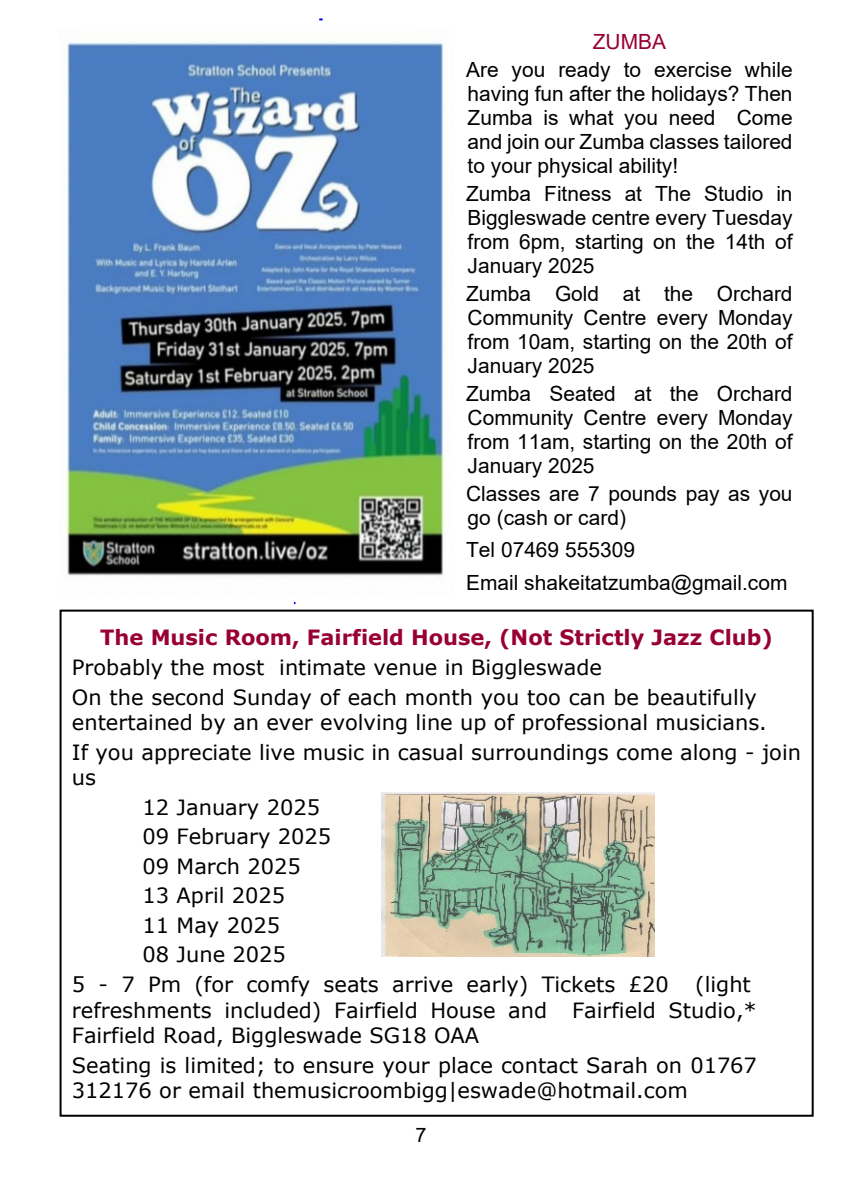
<style>
.page{position:relative;width:842px;height:1191px;background:#fff}
.page>*{position:absolute;margin:0;border:0;box-sizing:border-box;transform-origin:0 0}
.t1{font:21px/25.6px "Verdana";color:#000}
.t2{font:21px/24px "Arial";color:#000;text-align:justify}
.t3{font:700 21px "Verdana";color:#990032}
.t4{font:21px "Arial";color:#990032}
.t5{font:20px "Arial";color:#000}
</style>
<div class="page">
<img style="left:382px;top:792px;width:272px;height:164px">
<img style="left:60px;top:42px;width:384px;height:534px">
<p class="t4" style="left:593px;top:34px;width:75px">ZUMBA</p>
<p class="t2" style="left:466px;top:60px;width:328px">Are you ready to exercise while having fun after the holidays? Then Zumba is what you need Come and join our Zumba classes tailored to your physical ability!</p>
<p class="t2" style="left:466px;top:184px;width:328px">Zumba Fitness at The Studio in Biggleswade centre every Tuesday from 6pm, starting on the 14th of January 2025</p>
<p class="t2" style="left:466px;top:284px;width:328px">Zumba Gold at the Orchard Community Centre every Monday from 10am, starting on the 20th of January 2025</p>
<p class="t2" style="left:466px;top:384px;width:328px">Zumba Seated at the Orchard Community Centre every Monday from 11am, starting on the 20th of January 2025</p>
<p class="t2" style="left:466px;top:483px;width:328px">Classes are 7 pounds pay as you go (cash or card)</p>
<p class="t2" style="left:466px;top:536px;width:323px;line-height:32.2px">Tel 07469 555309<br>Email shakeitatzumba@gmail.com</p>
<p class="t3" style="left:100px;top:629px;width:674px">The Music Room, Fairfield House, (Not Strictly Jazz Club)</p>
<p class="t1" style="left:72px;top:654px;width:686px;line-height:29.6px">Probably the most intimate venue in Biggleswade<br>On the second Sunday of each month you too can be beautifully</p>
<p class="t1" style="left:72px;top:709px;width:731px;line-height:29.6px">entertained by an ever evolving line up of professional musicians.<br>If you appreciate live music in casual surroundings come along - join</p>
<p class="t1" style="left:72px;top:766px;width:26px">us</p>
<p class="t1" style="left:143px;top:796px;width:179px">12 January 2025</p>
<p class="t1" style="left:143px;top:825px;width:190px">09 February 2025</p>
<p class="t1" style="left:143px;top:855px;width:160px">09 March 2025</p>
<p class="t1" style="left:143px;top:884px;width:144px">13 April 2025</p>
<p class="t1" style="left:143px;top:914px;width:139px">11 May 2025</p>
<p class="t1" style="left:143px;top:943px;width:145px">08 June 2025</p>
<p class="t1" style="left:72px;top:973px;width:598px">5 - 7 Pm (for comfy seats arrive early) Tickets £20</p>
<p class="t1" style="left:72px;top:973px;width:687px;text-indent:623px">(light refreshments included) Fairfield House and Fairfield Studio,*<br>Fairfield Road, Biggleswade SG18 OAA</p>
<p class="t1" style="left:72px;top:1054px;width:687px">Seating is limited; to ensure your place contact Sarah on 01767<br>312176 or email themusicroombigg|eswade@hotmail.com</p>
<p class="t5" style="left:415px;top:1127px;width:13px">7</p>
</div>
